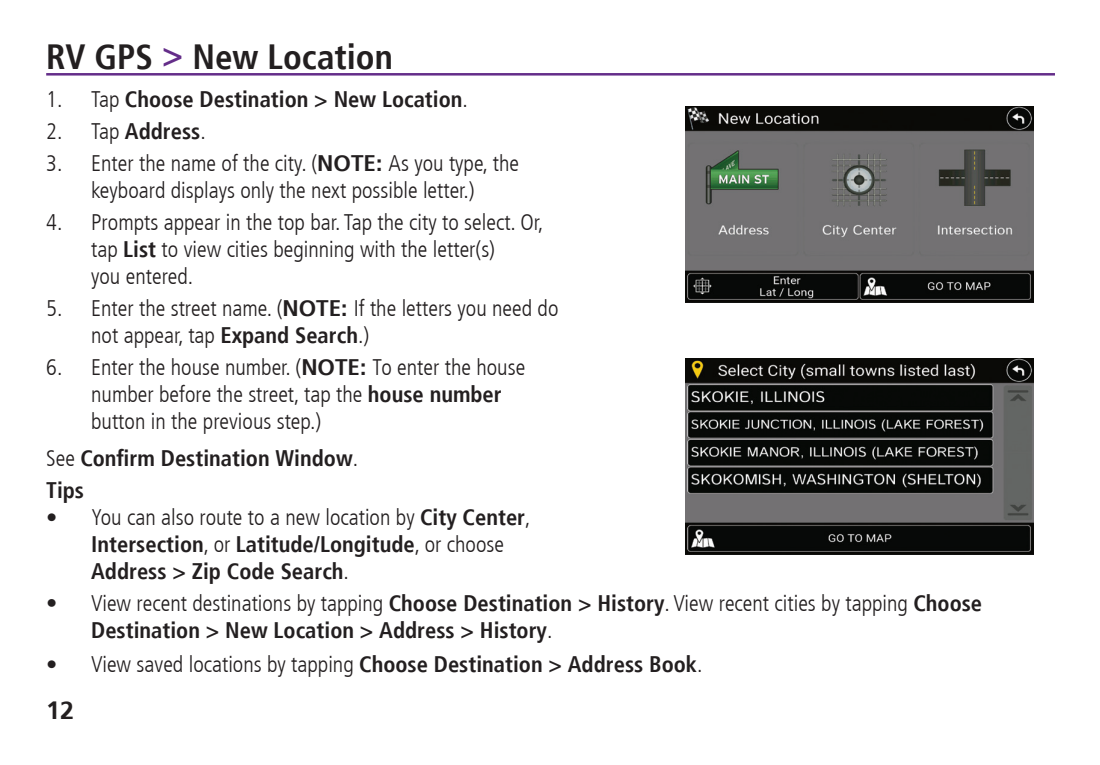
<style>
.page{position:relative;width:1100px;height:765px;background:#fff}
.page>*{position:absolute;margin:0;border:0;box-sizing:border-box;transform-origin:0 0}
.Headers{font:700 condensed 35px "Frutiger";color:#231f20}
.t1{font:700 25px "Frutiger";color:#231f20}
.Paragraph_1_Bullets{font:300 condensed 22.5px/27px "Frutiger";color:#231f20}
.Paragraph_1_Bullets-2{font:700 condensed 22.5px/27px "Frutiger";color:#231f20}
.Header_2{font:700 condensed 22.5px "Frutiger";color:#231f20}
.s1{color:#642d89}
.s2{font-weight:300}
.s3{font-weight:700;font-stretch:normal}
.s4{font-weight:700}
</style>
<div class="page">
<hr style="left:46px;top:73px;width:1009px;height:3px;background:#642d89">
<img style="left:686px;top:359px;width:348px;height:195px">
<img style="left:686px;top:107px;width:348px;height:195px">
<p class="Headers" style="left:46px;top:41px;width:348px">RV GPS <span class="s1">&gt;</span> New Location</p>
<p class="Paragraph_1_Bullets-2" style="left:46px;top:87px;width:423px"><span class="s2">1. Tap</span> Choose Destination &gt; New Location<span class="s2">.</span></p>
<p class="Paragraph_1_Bullets-2" style="left:46px;top:119px;width:161px"><span class="s2">2. Tap</span> Address<span class="s2">.</span></p>
<p class="Paragraph_1_Bullets" style="left:46px;top:151px;width:474px;text-align:center">3. Enter the name of the city. (<span class="s3">NOTE:</span> As you type, the keyboard displays only the next possible letter.)</p>
<p class="Paragraph_1_Bullets" style="left:91px;top:210px;width:454px;text-indent:-45px">4. Prompts appear in the top bar. Tap the city to select. Or, tap <span class="s4">List</span> to view cities beginning with the letter(s)<br>you entered.</p>
<p class="Paragraph_1_Bullets" style="left:91px;top:296px;width:469px;text-indent:-45px">5. Enter the street name. (<span class="s3">NOTE:</span> If the letters you need do not appear, tap <span class="s4">Expand Search</span>.)</p>
<p class="Paragraph_1_Bullets" style="left:91px;top:355px;width:435px;text-indent:-45px">6. Enter the house number. (<span class="s3">NOTE:</span> To enter the house number before the street, tap the <span class="s4">house number </span>button in the previous step.)</p>
<p class="Paragraph_1_Bullets-2" style="left:46px;top:446px;width:313px"><span class="s2">See</span> Confirm Destination Window<span class="s2">.</span></p>
<p class="Header_2" style="left:46px;top:480px;width:39px">Tips</p>
<p class="Paragraph_1_Bullets-2" style="left:91px;top:505px;width:441px;text-indent:-45px"><span class="s2">• You can also route to a new location by</span> City Center<span class="s2">,<br></span>Intersection<span class="s2">, or</span> Latitude/Longitude<span class="s2">, or choose<br></span>Address &gt; Zip Code Search<span class="s2">.</span></p>
<p class="Paragraph_1_Bullets-2" style="left:91px;top:591px;width:892px;text-indent:-45px">• <span class="s2">View recent destinations by tapping</span> Choose Destination &gt; History<span class="s2">. View recent cities by tapping</span> Choose<br>Destination &gt; New Location &gt; Address &gt; History<span class="s2">.</span></p>
<p class="Paragraph_1_Bullets" style="left:46px;top:653px;width:658px">• View saved locations by tapping <span class="s4">Choose Destination &gt; Address Book</span>.</p>
<p class="t1" style="left:46px;top:699px;width:29px">12</p>
</div>
